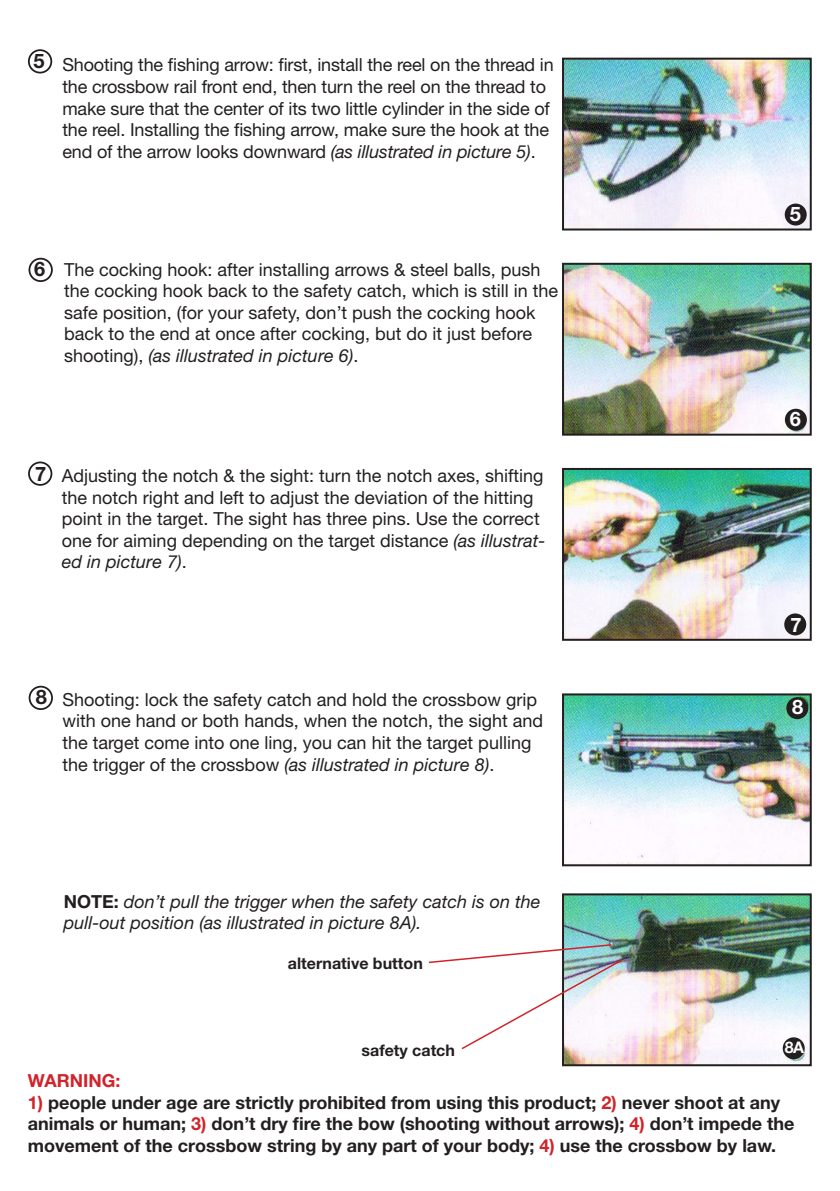
<style>
.page{position:relative;width:840px;height:1191px;background:#fff}
.page>*{position:absolute;margin:0;border:0;box-sizing:border-box;transform-origin:0 0}
.t1{font:700 20px "Helvetica Neue LT Std";color:#fff}
.t2{font:700 20px "Helvetica Neue LT Std";color:#231f20}
.t3{font:18px/21.6px "Helvetica Neue LT Std";color:#231f20}
.t4{font:700 18px/21.6px "Helvetica Neue LT Std";color:#231f20}
.t5{font:italic 18px/21.6px "Helvetica Neue LT Std";color:#231f20}
.t6{font:700 18px "Helvetica Neue LT Std";color:#d1232a}
.t7{font:700 16px "Helvetica Neue LT Std";color:#231f20}
.t8{font:700 16px "Helvetica Neue LT Std";color:#fff}
.s1{font-style:italic}
.s2{font-weight:700;font-style:normal}
.s3{color:#d1232a}
</style>
<div class="page">
<img style="left:564px;top:266px;width:244px;height:167px">
<div style="left:561px;top:263px;width:250px;height:173px;border:2px solid #231f20"></div>
<img style="left:564px;top:61px;width:244px;height:166px">
<div style="left:561px;top:58px;width:250px;height:172px;border:2px solid #231f20"></div>
<div style="left:784px;top:204px;width:22px;height:21px;background:#231f20;border-radius:50%"></div>
<div style="left:784px;top:409px;width:22px;height:22px;background:#231f20;border-radius:50%"></div>
<img style="left:564px;top:471px;width:244px;height:167px">
<div style="left:561px;top:468px;width:250px;height:173px;border:2px solid #231f20"></div>
<div style="left:783px;top:613px;width:22px;height:22px;background:#231f20;border-radius:50%"></div>
<img style="left:564px;top:896px;width:244px;height:167px">
<div style="left:561px;top:893px;width:250px;height:173px;border:2px solid #231f20"></div>
<div style="left:782px;top:1037px;width:22px;height:22px;background:#231f20;border-radius:50%"></div>
<img style="left:564px;top:696px;width:244px;height:167px">
<div style="left:561px;top:693px;width:250px;height:173px;border:2px solid #231f20"></div>
<div style="left:785px;top:697px;width:22px;height:22px;background:#231f20;border-radius:50%"></div>
<div style="left:28px;top:49px;width:24px;height:24px;border:2px solid #231f20;border-radius:50%"></div>
<div style="left:29px;top:258px;width:24px;height:24px;border:2px solid #231f20;border-radius:50%"></div>
<div style="left:28px;top:461px;width:24px;height:25px;border:2px solid #231f20;border-radius:50%"></div>
<div style="left:29px;top:685px;width:24px;height:25px;border:2px solid #231f20;border-radius:50%"></div>
<svg style="left:428px;top:943px;width:195px;height:107px"></svg>
<p class="t2" style="left:34px;top:48px;width:13px">5</p>
<p class="t3" style="left:62px;top:54px;width:492px">Shooting the fishing arrow: first, install the reel on the thread in the crossbow rail front end, then turn the reel on the thread to make sure that the center of its two little cylinder in the side of the reel. Installing the fishing arrow, make sure the hook at the end of the arrow looks downward <span class="s1">(as illustrated in picture 5)</span>.</p>
<p class="t1" style="left:789px;top:201px;width:13px">5</p>
<p class="t2" style="left:34px;top:257px;width:13px">6</p>
<p class="t3" style="left:64px;top:258px;width:495px">The cocking hook: after installing arrows &amp; steel balls, push the cocking hook back to the safety catch, which is still in the safe position, (for your safety, don’t push the cocking hook back to the end at once after cocking, but do it just before shooting), <span class="s1">(as illustrated in picture 6)</span>.</p>
<p class="t1" style="left:789px;top:406px;width:13px">6</p>
<p class="t2" style="left:35px;top:462px;width:13px">7</p>
<p class="t3" style="left:62px;top:464px;width:485px">Adjusting the notch &amp; the sight: turn the notch axes, shifting the notch right and left to adjust the deviation of the hitting point in the target. The sight has three pins. Use the correct one for aiming depending on the target distance <span class="s1">(as illustrat&shy;ed in picture 7)</span>.</p>
<p class="t1" style="left:790px;top:612px;width:13px">7</p>
<p class="t2" style="left:36px;top:685px;width:13px">8</p>
<p class="t3" style="left:62px;top:688px;width:482px">Shooting: lock the safety catch and hold the crossbow grip with one hand or both hands, when the notch, the sight and the target come into one ling, you can hit the target pulling the trigger of the crossbow <span class="s1">(as illustrated in picture 8)</span>.</p>
<p class="t1" style="left:791px;top:695px;width:13px">8</p>
<p class="t5" style="left:64px;top:890px;width:478px"><span class="s2">NOTE:</span> don’t pull the trigger when the safety catch is on the pull-out position (as illustrated in picture 8A).</p>
<p class="t7" style="left:288px;top:953px;width:136px">alternative button</p>
<p class="t7" style="left:361px;top:1040px;width:95px">safety catch</p>
<p class="t8" style="left:784px;top:1037px;width:21px">8A</p>
<p class="t6" style="left:28px;top:1069px;width:94px">WARNING:</p>
<p class="t4" style="left:28px;top:1091px;width:767px"><span class="s3">1)</span> people under age are strictly prohibited from using this product; <span class="s3">2)</span> never shoot at any animals or human; <span class="s3">3)</span> don’t dry fire the bow (shooting without arrows); <span class="s3">4)</span> don’t impede the movement of the crossbow string by any part of your body; <span class="s3">4)</span> use the crossbow by law.</p>
</div>
